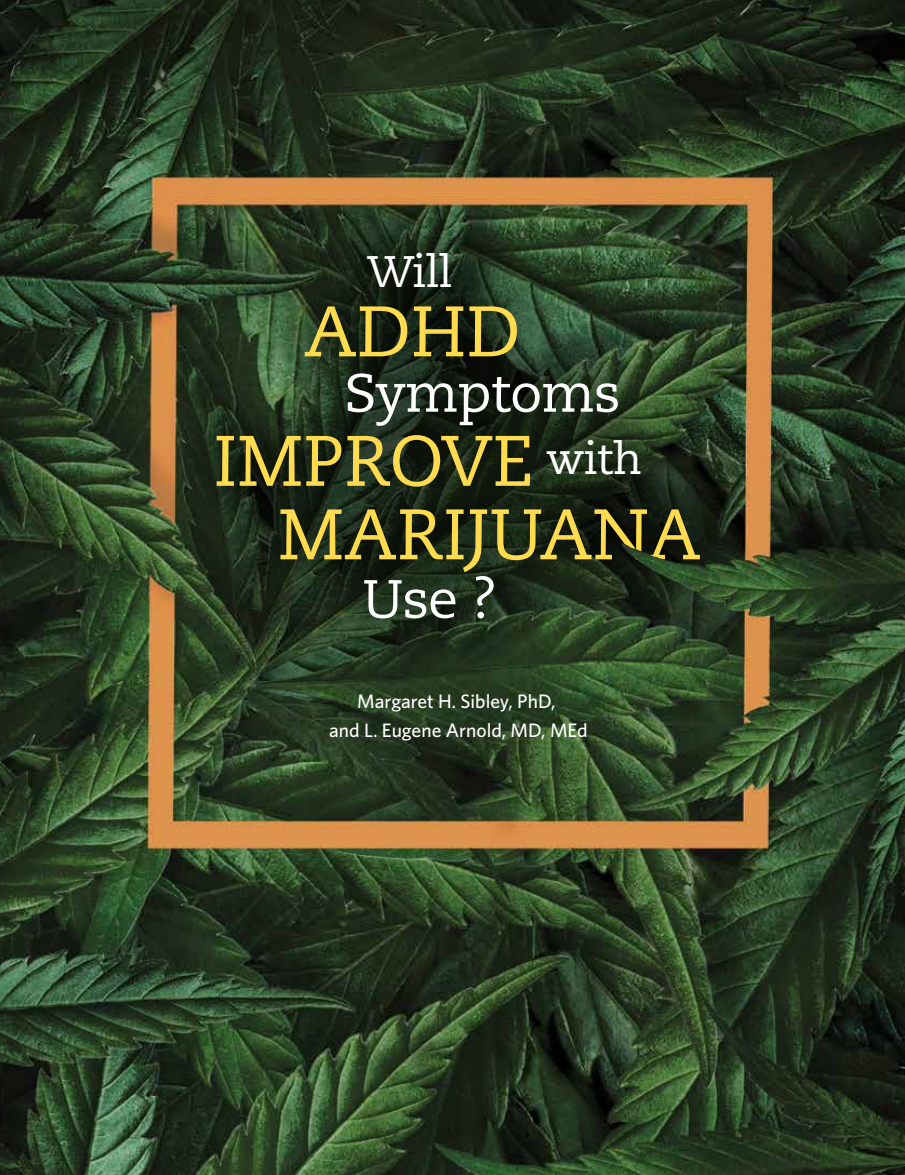
<style>
.page{position:relative;width:905px;height:1175px;background:#fff}
.page>*{position:absolute;margin:0;border:0;box-sizing:border-box;transform-origin:0 0}
.t1{font:71.25px/129.4px "Caecilia LT Std";color:#ffdb4f;text-align:right}
.t2{font:53.7px "Caecilia LT Std";letter-spacing:-.02em;color:#fff}
.t3{font:44.1px "Caecilia LT Std";letter-spacing:-.02em;color:#fff}
.t4{font:500 19.5px/28.5px "Whitney";color:#fff;text-align:center}
</style>
<div class="page">
<img style="left:0;top:0;width:904px;height:1174px">
<div style="left:160px;top:194px;width:596px;height:482px;background:#000;opacity:.75"></div>
<img style="left:621px;top:543px;width:184px;height:75px">
<h3 class="t3" style="left:367px;top:246px;width:86px">Will</h3>
<h1 class="t1" style="left:213px;top:268px;width:321px">ADHD<br>IMPROVE</h1>
<h1 class="t1" style="left:278px;top:471px;width:424px">MARIJUANA</h1>
<h2 class="t2" style="left:344px;top:362px;width:278px">Symptoms</h2>
<h3 class="t3" style="left:546px;top:433px;width:98px">with</h3>
<h2 class="t2" style="left:362px;top:568px;width:137px">Use ?</h2>
<p class="t4" style="left:329px;top:686px;width:260px">Margaret H. Sibley, PhD,<br>and L. Eugene Arnold, MD, MEd</p>
</div>
